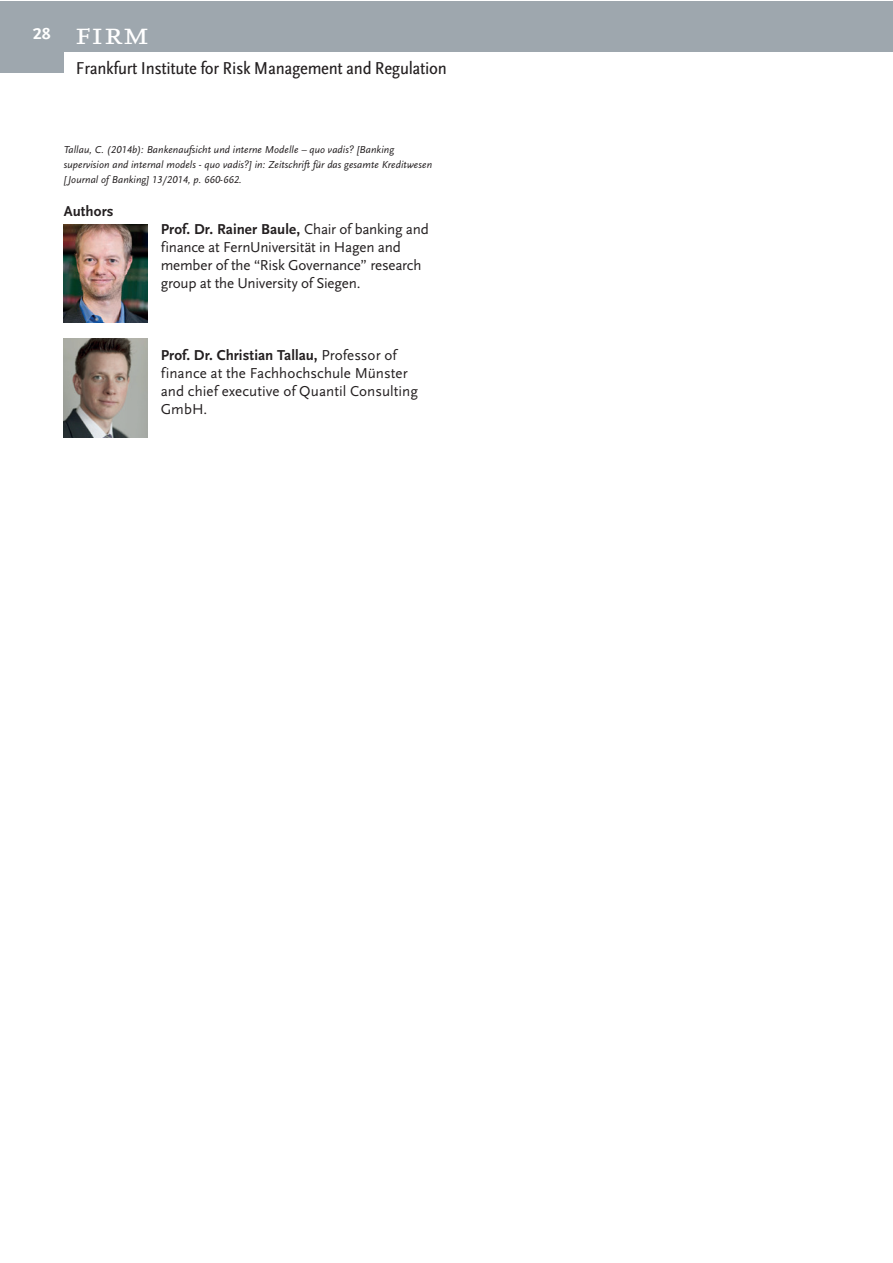
<style>
.page{position:relative;width:893px;height:1263px;background:#fff}
.page>*{position:absolute;margin:0;border:0;box-sizing:border-box;transform-origin:0 0}
.t1{font:33px "Scala LF Caps";color:#fff;scale:1.1 1}
.t2{font:18px "Scala Sans Regular Con";letter-spacing:-.015em;color:#231f20;scale:1.1 1}
.t3{font:700 16.5px "Scala Sans LF";color:#fff;scale:1.1 1}
.t4{font:15px/18px "Scala Sans LF";letter-spacing:-.01em;color:#231f20}
.t5{font:700 15px "Scala Sans LF";letter-spacing:.005em;color:#231f20}
.t6{font:italic 10.5px/15px "Scala Sans LF";letter-spacing:.01em;color:#231f20}
.s1{font-weight:700}
</style>
<div class="page">
<div style="left:59px;top:1px;width:833px;height:50px;background:#9ea7ae"></div>
<div style="left:0;top:1px;width:64px;height:71px;background:#9ea7ae"></div>
<img style="left:64px;top:225px;width:84px;height:98px">
<img style="left:64px;top:339px;width:84px;height:98px">
<p class="t3" style="left:33px;top:25px;width:18px">28</p>
<h1 class="t1" style="left:75px;top:16px;width:70px">firm</h1>
<p class="t2" style="left:76px;top:58px;width:339px">Frankfurt Institute for Risk Management and Regulation</p>
<p class="t6" style="left:64px;top:142px;width:370px">Tallau, C. (2014b): Bankenaufsicht und interne Modelle – quo vadis? [Banking supervision and internal models - quo vadis?] in: Zeitschrift für das gesamte Kreditwesen [ Journal of Banking] 13/2014, p. 660-662.</p>
<p class="t5" style="left:64px;top:203px;width:51px">Authors</p>
<p class="t4" style="left:161px;top:220px;width:270px"><span class="s1">Prof. Dr. Rainer Baule,</span> Chair of banking and finance at FernUniversität in Hagen and member of the “Risk Governance” research group at the University of Siegen.</p>
<p class="t4" style="left:161px;top:346px;width:259px"><span class="s1">Prof. Dr. Christian Tallau,</span> Professor of finance at the Fachhochschule Münster and chief executive of Quantil Consulting<br>GmbH.</p>
</div>
